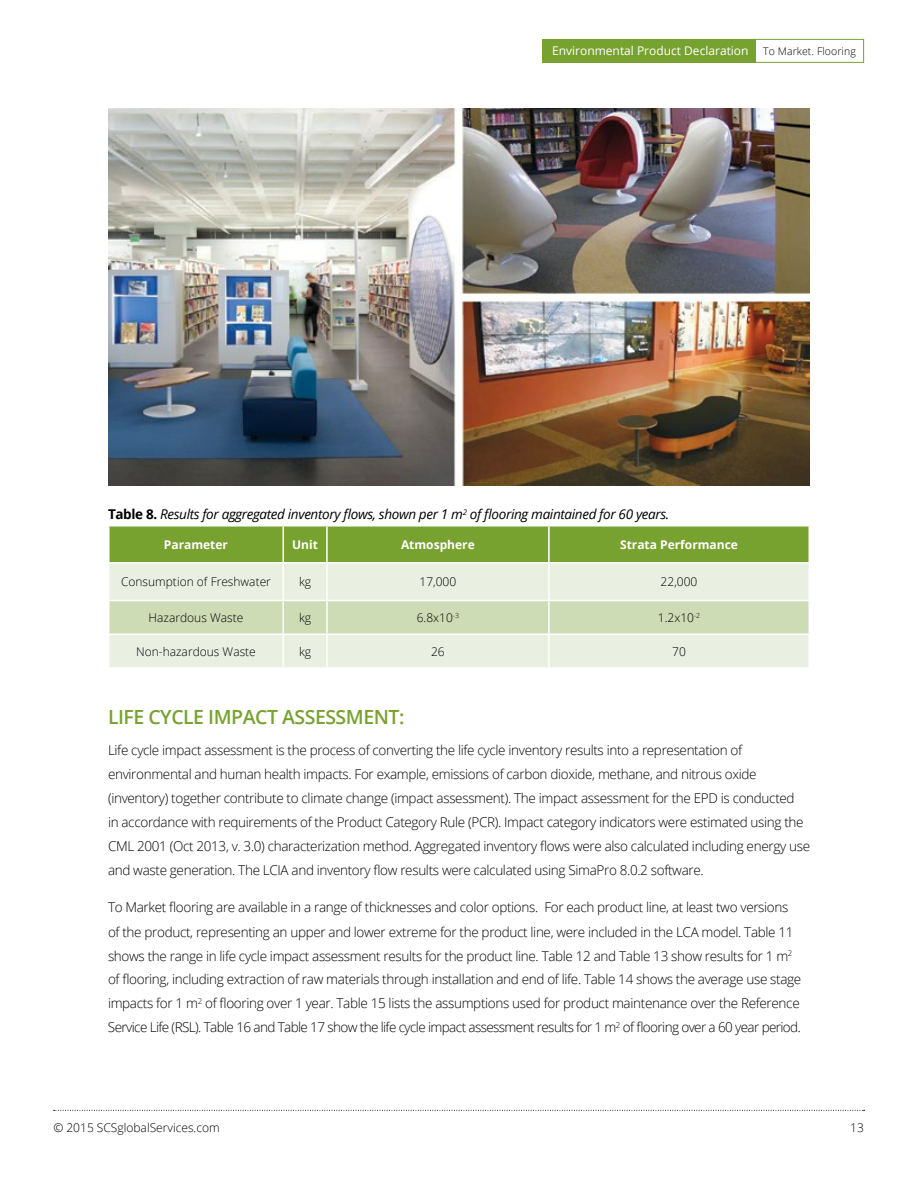
<style>
.page{position:relative;width:918px;height:1188px;background:#fff}
.page>*{position:absolute;margin:0;border:0;box-sizing:border-box;transform-origin:0 0}
.t1{font:600 19.5px "Open Sans";letter-spacing:-.025em;color:#78a22f}
.t2{font:300 13.5px/24px "Open Sans";letter-spacing:-.025em;color:#000}
.t3{font:italic 13.5px "Open Sans";letter-spacing:-.025em;color:#000}
.t4{font:300 12px "Open Sans";color:#000}
.t5{font:12px "Open Sans";color:#fff}
.t6{font:700 12px "Open Sans";color:#fff}
.s1{font-weight:300;font-size:10.5px;color:#000}
.s2{font-weight:700;font-style:normal}
</style>
<div class="page">
<svg style="left:54px;top:1110px;width:811px;height:1px"></svg>
<div style="left:753px;top:39px;width:111px;height:24px;background:#fff;border:1px solid #78a22f"></div>
<div style="left:542px;top:39px;width:214px;height:24px;background:#78a22f"></div>
<div style="left:110px;top:527px;width:698px;height:35px;background:#78a22f"></div>
<div style="left:110px;top:564px;width:698px;height:103px;background:#eaf0e1"></div>
<div style="left:110px;top:601px;width:698px;height:32px;background:#cedcb5"></div>
<hr style="left:282px;top:527px;width:2px;height:35px;background:#fff">
<hr style="left:326px;top:527px;width:2px;height:35px;background:#fff">
<hr style="left:548px;top:527px;width:2px;height:35px;background:#fff">
<hr style="left:327px;top:600px;width:222px;height:1px;background:#fff">
<hr style="left:549px;top:600px;width:261px;height:1px;background:#fff">
<hr style="left:282px;top:564px;width:2px;height:36px;background:#fff">
<hr style="left:326px;top:564px;width:2px;height:36px;background:#fff">
<hr style="left:548px;top:564px;width:2px;height:36px;background:#fff">
<hr style="left:326px;top:601px;width:2px;height:32px;background:#fff">
<hr style="left:548px;top:601px;width:2px;height:32px;background:#fff">
<hr style="left:108px;top:600px;width:175px;height:1px;background:#fff">
<hr style="left:327px;top:633px;width:222px;height:2px;background:#fff">
<hr style="left:549px;top:633px;width:261px;height:2px;background:#fff">
<hr style="left:108px;top:633px;width:175px;height:2px;background:#fff">
<hr style="left:283px;top:600px;width:44px;height:1px;background:#fff">
<hr style="left:283px;top:633px;width:44px;height:2px;background:#fff">
<hr style="left:282px;top:601px;width:2px;height:32px;background:#fff">
<hr style="left:282px;top:635px;width:2px;height:32px;background:#fff">
<hr style="left:326px;top:635px;width:2px;height:32px;background:#fff">
<hr style="left:548px;top:635px;width:2px;height:32px;background:#fff">
<img style="left:108px;top:108px;width:702px;height:378px">
<p class="t5" style="left:552px;top:42px;width:305px">Environmental Product Declaration <span class="s1">To Market. Flooring</span></p>
<p class="t3" style="left:108px;top:505px;width:563px"><span class="s2">Table 8.</span> Results for aggregated inventory flows, shown per 1 m<sup>2</sup> of flooring maintained for 60 years.</p>
<p class="t6" style="left:164px;top:536px;width:66px">Parameter</p>
<p class="t6" style="left:292px;top:536px;width:27px">Unit</p>
<p class="t6" style="left:401px;top:536px;width:75px">Atmosphere</p>
<p class="t6" style="left:620px;top:536px;width:119px">Strata Performance</p>
<p class="t4" style="left:121px;top:574px;width:151px">Consumption of Freshwater</p>
<p class="t4" style="left:299px;top:574px;width:14px">kg</p>
<p class="t4" style="left:420px;top:574px;width:38px">17,000</p>
<p class="t4" style="left:661px;top:574px;width:38px">22,000</p>
<p class="t4" style="left:149px;top:609px;width:96px">Hazardous Waste</p>
<p class="t4" style="left:299px;top:609px;width:14px">kg</p>
<p class="t4" style="left:417px;top:609px;width:44px">6.8x10<sup>-3</sup></p>
<p class="t4" style="left:658px;top:609px;width:44px">1.2x10<sup>-2</sup></p>
<p class="t4" style="left:136px;top:643px;width:121px">Non-hazardous Waste</p>
<p class="t4" style="left:299px;top:643px;width:14px">kg</p>
<p class="t4" style="left:431px;top:643px;width:15px">26</p>
<p class="t4" style="left:672px;top:643px;width:15px">70</p>
<h1 class="t1" style="left:108px;top:704px;width:298px">LIFE CYCLE IMPACT ASSESSMENT:</h1>
<p class="t2" style="left:108px;top:738px;width:704px">Life cycle impact assessment is the process of converting the life cycle inventory results into a representation of environmental and human health impacts. For example, emissions of carbon dioxide, methane, and nitrous oxide (inventory) together contribute to climate change (impact assessment). The impact assessment for the EPD is conducted<br>in accordance with requirements of the Product Category Rule (PCR). Impact category indicators were estimated using the CML 2001 (Oct 2013, v. 3.0) characterization method. Aggregated inventory flows were also calculated including energy use and waste generation. The LCIA and inventory flow results were calculated using SimaPro 8.0.2 software.</p>
<p class="t2" style="left:108px;top:895px;width:695px">To Market flooring are available in a range of thicknesses and color options. For each product line, at least two versions of the product, representing an upper and lower extreme for the product line, were included in the LCA model. Table 11 shows the range in life cycle impact assessment results for the product line. Table 12 and Table 13 show results for 1 m<sup>2 </sup>of flooring, including extraction of raw materials through installation and end of life. Table 14 shows the average use stage impacts for 1 m<sup>2</sup> of flooring over 1 year. Table 15 lists the assumptions used for product maintenance over the Reference Service Life (RSL). Table 16 and Table 17 show the life cycle impact assessment results for 1 m<sup>2</sup> of flooring over a 60 year period.</p>
<p class="t4" style="left:53px;top:1120px;width:168px">© 2015 SCSglobalServices.com</p>
<p class="t4" style="left:850px;top:1120px;width:15px">13</p>
</div>
